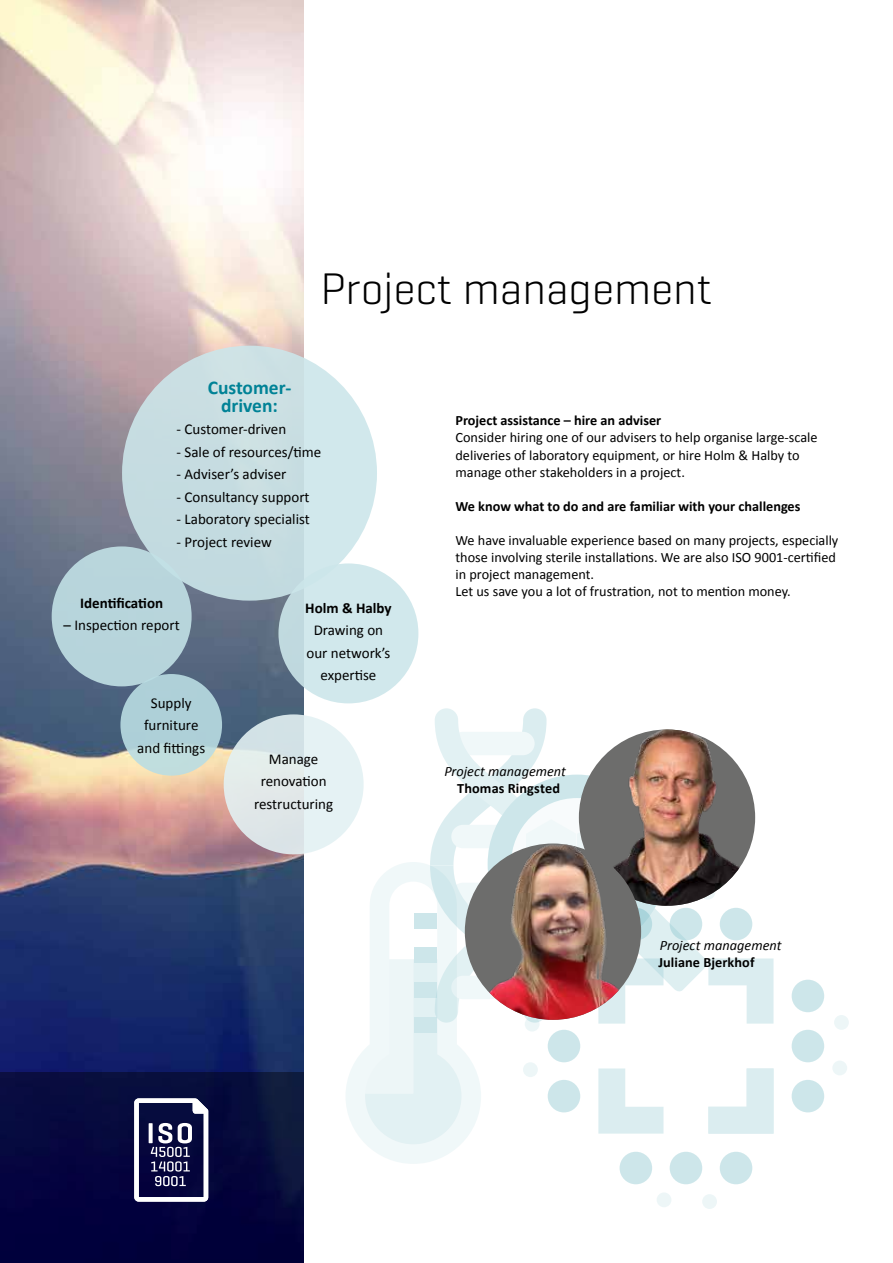
<style>
.page{position:relative;width:893px;height:1263px;background:#fff}
.page>*{position:absolute;margin:0;border:0;box-sizing:border-box;transform-origin:0 0}
.t1{font:300 45px "Geogrotesque";color:#000}
.t2{font:700 19.5px/18px "Calibri";color:#008296;text-align:center}
.t3{font:15px/22.5px "Calibri";color:#000;text-align:center}
.t4{font:700 15px "Calibri";color:#000}
.t5{font:14.25px/17.1px "Calibri";color:#000}
.t6{font:700 14.25px "Calibri";color:#000}
.t7{font:italic 14.25px "Calibri";color:#000}
</style>
<div class="page">
<img style="left:0;top:0;width:304px;height:1071px">
<div style="left:122px;top:346px;width:255px;height:255px;background:#c9dee2;border-radius:50%"></div>
<svg style="left:0;top:198px;width:4px;height:500px;background:#7d8093"></svg>
<div style="left:52px;top:546px;width:140px;height:140px;background:#b7d5db;border-radius:50%"></div>
<div style="left:278px;top:563px;width:140px;height:140px;background:#cce6ea;border-radius:50%"></div>
<div style="left:224px;top:714px;width:140px;height:140px;background:linear-gradient(to bottom,#dceaec,#e3ebec);border-radius:50%"></div>
<div style="left:120px;top:674px;width:102px;height:102px;background:linear-gradient(to bottom,#a7cbd6,#c0dcdc);border-radius:50%"></div>
<svg style="left:0;top:1071px;width:304px;height:192px;background:#05073d"></svg>
<svg style="left:134px;top:1098px;width:74px;height:103px"></svg>
<div style="left:792px;top:1080px;width:32px;height:32px;background:#cde6ea;border-radius:50%"></div>
<div style="left:792px;top:1030px;width:32px;height:32px;background:#cde6ea;border-radius:50%"></div>
<div style="left:792px;top:980px;width:32px;height:32px;background:#cde6ea;border-radius:50%"></div>
<div style="left:832px;top:1060px;width:15px;height:15px;background:#edf6f7;border-radius:50%"></div>
<div style="left:834px;top:1015px;width:15px;height:15px;background:#edf6f7;border-radius:50%"></div>
<div style="left:620px;top:1152px;width:32px;height:32px;background:#cde6ea;border-radius:50%"></div>
<div style="left:670px;top:1152px;width:32px;height:32px;background:#cde6ea;border-radius:50%"></div>
<div style="left:720px;top:1152px;width:32px;height:32px;background:#cde6ea;border-radius:50%"></div>
<div style="left:657px;top:1192px;width:14px;height:15px;background:#edf6f7;border-radius:50%"></div>
<div style="left:702px;top:1194px;width:15px;height:15px;background:#edf6f7;border-radius:50%"></div>
<svg style="left:345px;top:708px;width:428px;height:456px"></svg>
<img style="left:579px;top:729px;width:176px;height:177px;border-radius:88px">
<img style="left:465px;top:843px;width:176px;height:177px;border-radius:88px">
<h2 class="t2" style="left:208px;top:378px;width:85px">Customer&shy;driven:</h2>
<h1 class="t1" style="left:320px;top:260px;width:393px">Project management</h1>
<p class="t3" style="left:177px;top:417px;width:111px">- Customer-driven</p>
<p class="t3" style="left:177px;top:440px;width:146px">- Sale of resources/time</p>
<p class="t3" style="left:177px;top:462px;width:111px">- Adviser’s adviser</p>
<p class="t3" style="left:177px;top:485px;width:135px">- Consultancy support</p>
<p class="t3" style="left:177px;top:507px;width:135px">- Laboratory specialist</p>
<p class="t3" style="left:177px;top:530px;width:97px">- Project review</p>
<p class="t4" style="left:80px;top:593px;width:84px">Identification</p>
<p class="t3" style="left:64px;top:613px;width:118px">– Inspection report</p>
<p class="t3" style="left:137px;top:691px;width:69px">Supply furniture and fittings</p>
<p class="t4" style="left:305px;top:598px;width:88px">Holm &amp; Halby</p>
<p class="t3" style="left:306px;top:618px;width:85px">Drawing on our network’s expertise</p>
<p class="t3" style="left:254px;top:747px;width:81px">Manage renovation restructuring</p>
<p class="t6" style="left:455px;top:412px;width:207px">Project assistance – hire an adviser</p>
<p class="t5" style="left:455px;top:428px;width:364px">Consider hiring one of our advisers to help organise large-scale deliveries of laboratory equipment, or hire Holm &amp; Halby to manage other stakeholders in a project.</p>
<p class="t6" style="left:455px;top:497px;width:346px">We know what to do and are familiar with your challenges</p>
<p class="t5" style="left:455px;top:531px;width:384px">We have invaluable experience based on many projects, especially those involving sterile installations. We are also ISO 9001-certified in project management.<br>Let us save you a lot of frustration, not to mention money.</p>
<p class="t7" style="left:444px;top:762px;width:123px">Project management</p>
<p class="t6" style="left:457px;top:780px;width:104px">Thomas Ringsted</p>
<p class="t7" style="left:660px;top:936px;width:123px">Project management</p>
<p class="t6" style="left:658px;top:953px;width:98px">Juliane Bjerkhof</p>
</div>
